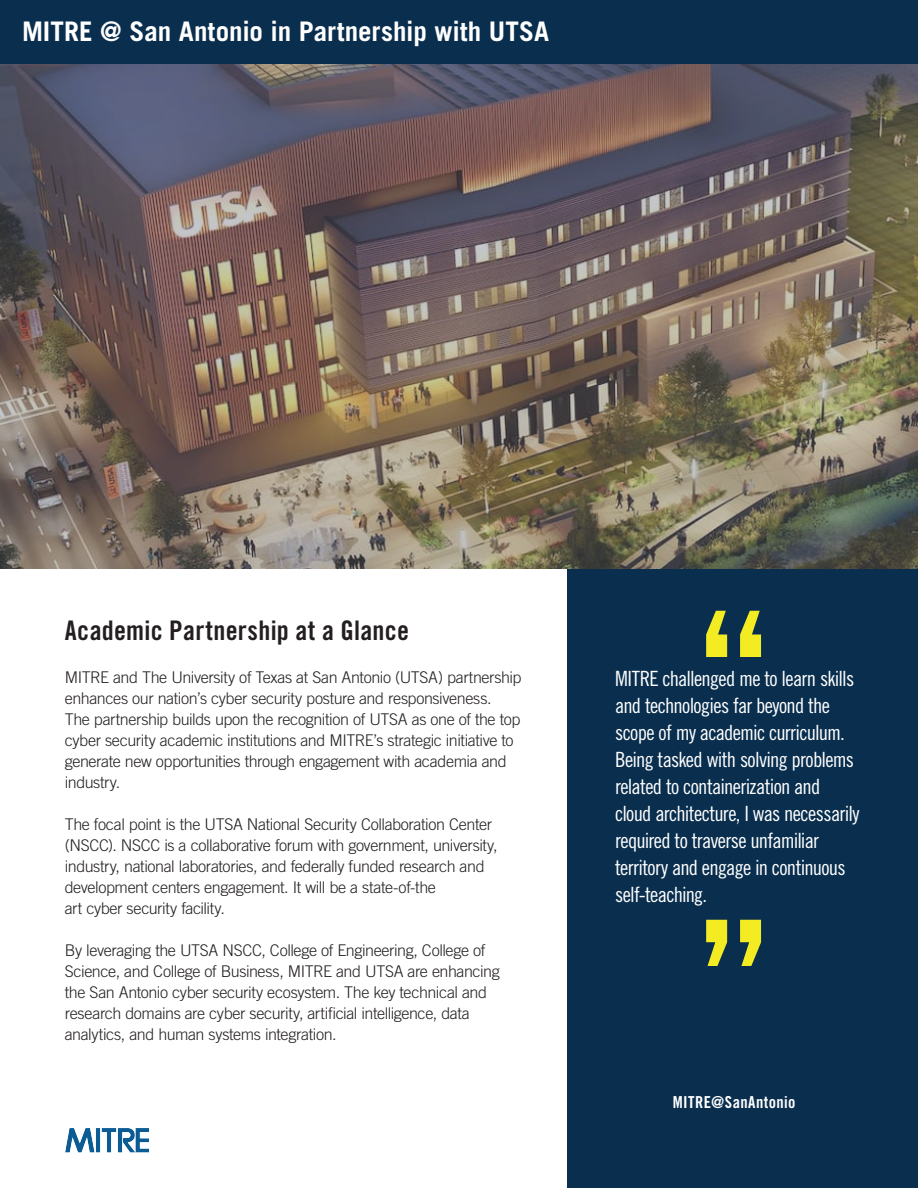
<style>
.page{position:relative;width:918px;height:1188px;background:#fff}
.page>*{position:absolute;margin:0;border:0;box-sizing:border-box;transform-origin:0 0}
.sidebar_main_head{font:700 27px "Trade Gothic LT Pro";color:#fff}
.intro{font:27px "Trade Gothic LT Pro Bd Cn 20";letter-spacing:.01em;color:#231f20}
.callout__white{font:21px/27px "Trade Gothic LT Pro Cn 18";letter-spacing:-.035em;color:#fff}
.quote_author__white{font:16.5px "Trade Gothic LT Pro Bd Cn 20";letter-spacing:.025em;color:#fff}
.body_basic{font:300 16.2px/21px "Trade Gothic LT Pro";letter-spacing:-.025em;color:#231f20}
</style>
<div class="page">
<div style="left:567px;top:0;width:351px;height:1188px;background:#092e4e"></div>
<img style="left:65px;top:1129px;width:84px;height:24px">
<img style="left:0;top:64px;width:918px;height:505px">
<svg style="left:706px;top:611px;width:55px;height:46px"></svg>
<svg style="left:706px;top:920px;width:55px;height:46px"></svg>
<div style="left:0;top:0;width:918px;height:64px;background:#092e4e"></div>
<p class="sidebar_main_head" style="left:22px;top:15px;width:528px">MITRE @ San Antonio in Partnership with UTSA</p>
<p class="intro" style="left:65px;top:614px;width:346px">Academic Partnership at a Glance</p>
<p class="body_basic" style="left:65px;top:667px;width:458px">MITRE and The University of Texas at San Antonio (UTSA) partnership enhances our nation’s cyber security posture and responsiveness.<br>The partnership builds upon the recognition of UTSA as one of the top cyber security academic institutions and MITRE’s strategic initiative to generate new opportunities through engagement with academia and industry.</p>
<p class="body_basic" style="left:65px;top:814px;width:434px">The focal point is the UTSA National Security Collaboration Center (NSCC). NSCC is a collaborative forum with government, university, industry, national laboratories, and federally funded research and development centers engagement. It will be a state-of-the<br>art cyber security facility.</p>
<p class="body_basic" style="left:65px;top:940px;width:436px">By leveraging the UTSA NSCC, College of Engineering, College of Science, and College of Business, MITRE and UTSA are enhancing the San Antonio cyber security ecosystem. The key technical and research domains are cyber security, artificial intelligence, data analytics, and human systems integration.</p>
<p class="callout__white" style="left:615px;top:665px;width:246px">MITRE challenged me to learn skills and technologies far beyond the scope of my academic curriculum.<br>Being tasked with solving problems related to containerization and cloud architecture, I was necessarily required to traverse unfamiliar territory and engage in continuous self-teaching.</p>
<p class="quote_author__white" style="left:673px;top:1092px;width:124px">MITRE@SanAntonio</p>
</div>
